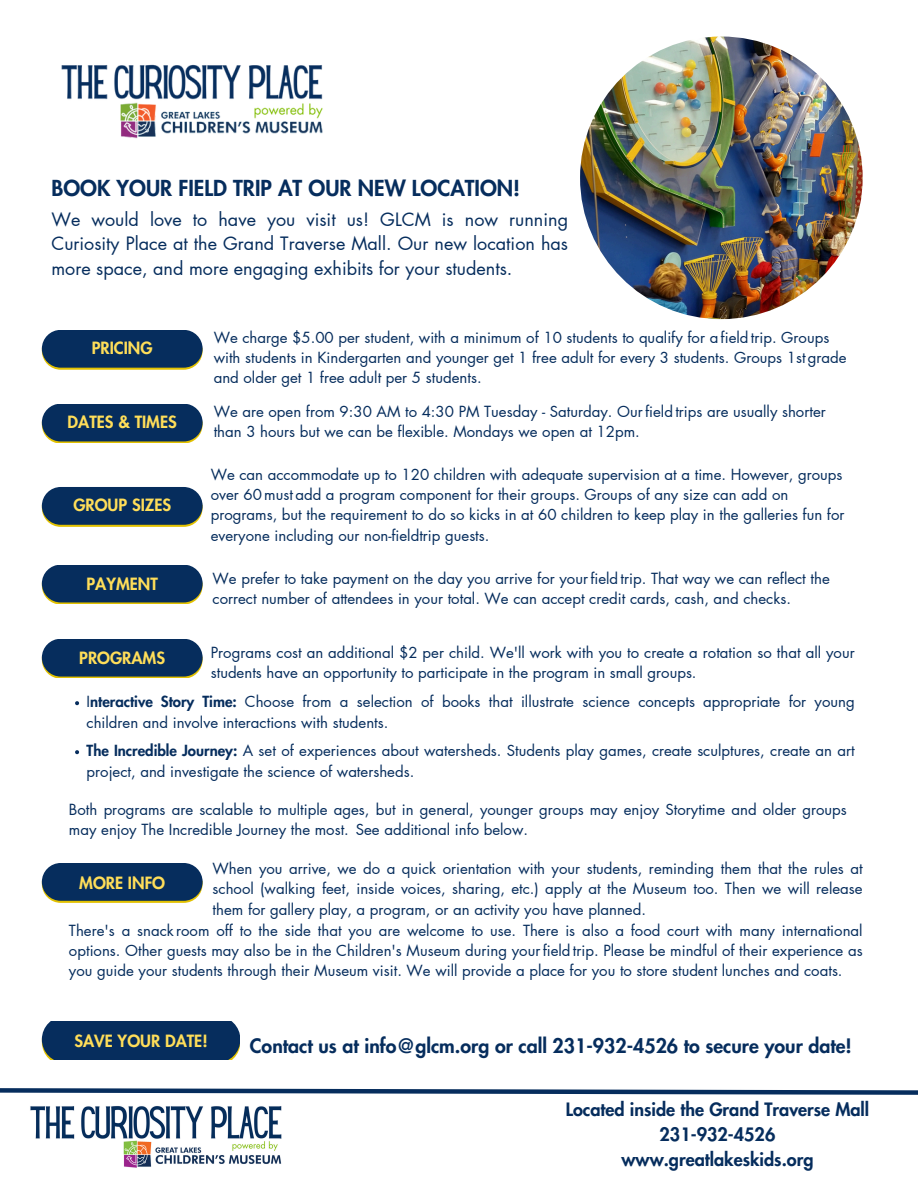
<style>
.page{position:relative;width:918px;height:1188px;background:#fff}
.page>*{position:absolute;margin:0;border:0;box-sizing:border-box;transform-origin:0 0}
.t1{font:800 21.6px "Futura LT Pro";color:#062d5d}
.t2{font:800 19.5px "Futura LT Pro";color:#062d5d}
.t3{font:18px/24.8px "Futura LT Pro";color:#062d5d;text-align:justify}
.t4{font:800 18px/24.9px "Futura LT Pro";color:#062d5d;text-align:center}
.t5{font:800 16.5px "Futura LT Pro";color:#ffde59}
.t6{font:15px/20.2px "Futura LT Pro";color:#062d5d}
.s1{font-weight:800}
</style>
<div class="page">
<img style="left:30px;top:1106px;width:252px;height:62px">
<img style="left:61px;top:64px;width:262px;height:75px">
<svg style="left:0;top:1088px;width:918px;height:7px"></svg>
<img style="left:580px;top:37px;width:283px;height:282px;border-radius:50%">
<svg style="left:42px;top:510px;width:161px;height:17px"></svg>
<div style="left:42px;top:487px;width:161px;height:38px;background:#062d5d;border-radius:19px"></div>
<svg style="left:75px;top:701px;width:4px;height:4px"></svg>
<svg style="left:75px;top:750px;width:4px;height:4px"></svg>
<svg style="left:42px;top:354px;width:161px;height:15px"></svg>
<div style="left:42px;top:331px;width:161px;height:37px;background:#062d5d;border-radius:19px"></div>
<svg style="left:42px;top:427px;width:161px;height:16px"></svg>
<div style="left:42px;top:405px;width:161px;height:36px;background:#062d5d;border-radius:19px"></div>
<svg style="left:42px;top:588px;width:161px;height:16px"></svg>
<div style="left:42px;top:566px;width:161px;height:36px;background:#062d5d;border-radius:19px"></div>
<svg style="left:42px;top:663px;width:161px;height:15px"></svg>
<div style="left:42px;top:640px;width:161px;height:37px;background:#062d5d;border-radius:19px"></div>
<svg style="left:42px;top:887px;width:161px;height:15px"></svg>
<div style="left:42px;top:864px;width:161px;height:37px;background:#062d5d;border-radius:19px"></div>
<div style="left:42px;top:1022px;width:198px;height:38px;background:#062d5d"></div>
<p class="t1" style="left:51px;top:178px;width:470px">BOOK YOUR FIELD TRIP AT OUR NEW LOCATION!</p>
<p class="t3" style="left:51px;top:207px;width:518px">We would love to have you visit us! GLCM is now running Curiosity Place at the Grand Traverse Mall. Our new location has more space, and more engaging exhibits for your students.</p>
<p class="t5" style="left:92px;top:341px;width:62px">PRICING</p>
<h3 class="t5" style="left:68px;top:414px;width:111px">DATES &amp; TIMES</h3>
<p class="t5" style="left:73px;top:498px;width:99px">GROUP SIZES</p>
<p class="t5" style="left:87px;top:577px;width:73px">PAYMENT</p>
<h3 class="t5" style="left:79px;top:651px;width:87px">PROGRAMS</h3>
<p class="t6" style="left:214px;top:328px;width:635px">We charge $5.00 per student, with a minimum of 10 students to qualify for a field trip. Groups with students in Kindergarten and younger get 1 free adult for every 3 students. Groups 1st grade and older get 1 free adult per 5 students.</p>
<p class="t6" style="left:214px;top:402px;width:614px">We are open from 9:30 AM to 4:30 PM Tuesday - Saturday. Ourfield trips are usually shorter than 3 hours but we can be flexible. Mondays we open at 12pm.</p>
<h3 class="t6" style="left:211px;top:465px;width:635px">We can accommodate up to 120 children with adequate supervision at a time. However, groups over 60 must add a program component for their groups. Groups of any size can add on programs, but the requirement to do so kicks in at 60 children to keep play in the galleries fun for everyone including our non-fieldtrip guests.</h3>
<p class="t6" style="left:213px;top:569px;width:619px">We prefer to take payment on the day you arrive for yourfield trip. That way we can reflect the correct number of attendees in your total. We can accept credit cards, cash, and checks.</p>
<p class="t6" style="left:211px;top:643px;width:645px">Programs cost an additional $2 per child. We'll work with you to create a rotation so that all your students have an opportunity to participate in the program in small groups.</p>
<p class="t6" style="left:87px;top:692px;width:770px">I<span class="s1">nteractive Story Time:</span> Choose from a selection of books that illustrate science concepts appropriate for young children and involve interactions with students.</p>
<h3 class="t6" style="left:87px;top:741px;width:770px"><span class="s1">The Incredible Journey:</span> A set of experiences about watersheds. Students play games, create sculptures, create an art project, and investigate the science of watersheds.</h3>
<p class="t6" style="left:69px;top:800px;width:779px">Both programs are scalable to multiple ages, but in general, younger groups may enjoy Storytime and older groups may enjoy The Incredible Journey the most. See additional info below.</p>
<p class="t5" style="left:79px;top:875px;width:87px">MORE INFO</p>
<h5 class="t6" style="left:213px;top:859px;width:652px;text-align:justify">When you arrive, we do a quick orientation with your students, reminding them that the rules at school (walking feet, inside voices, sharing, etc.) apply at the Museum too. Then we will release them for gallery play, a program, or an activity you have planned.</h5>
<p class="t6" style="left:69px;top:921px;width:795px;text-align:justify">There's a snack room off to the side that you are welcome to use. There is also a food court with many international options. Other guests may also be in the Children's Museum during yourfield trip. Please be mindful of their experience as you guide your students through their Museum visit. We will provide a place for you to store student lunches and coats.</p>
<p class="t5" style="left:74px;top:1033px;width:135px">SAVE YOUR DATE!</p>
<p class="t2" style="left:250px;top:1037px;width:604px">Contact us at info@glcm.org or call 231-932-4526 to secure your date!</p>
<p class="t4" style="left:566px;top:1098px;width:305px">Located inside the Grand Traverse Mall<br>231-932-4526 www.greatlakeskids.org</p>
</div>
